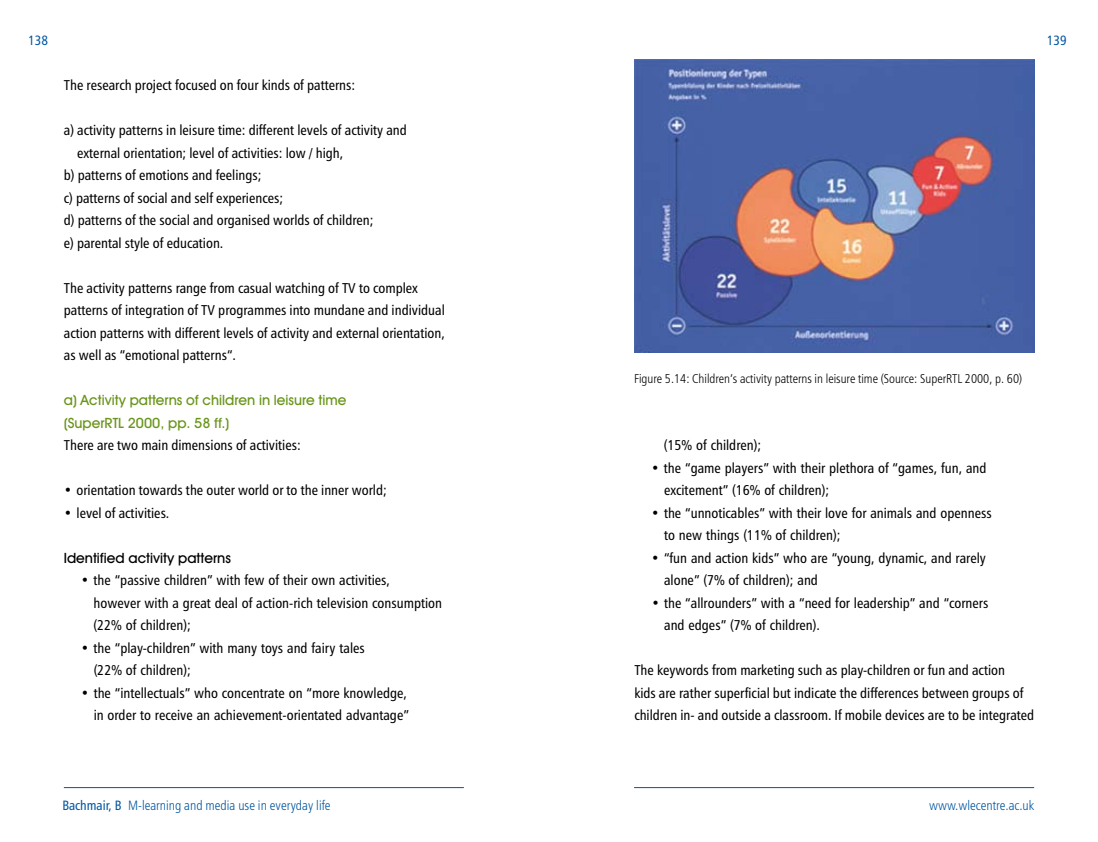
<style>
.page{position:relative;width:1098px;height:842px;background:#fff}
.page>*{position:absolute;margin:0;border:0;box-sizing:border-box;transform-origin:0 0}
.t1{font:14.25px/22.5px "Humanist 777 BT Roman Condensed B";color:#000}
.t2{font:500 14.25px/22.5px "Avant Garde IT Cby BT";color:#699519}
.t3{font:500 14.25px "Avant Garde IT Cby BT";color:#000}
.t4{font:13.5px "Humanist 777 BT Light Condensed B";color:#0055a0}
.t5{font:13.5px "Humanist 777 BT Roman Condensed B";color:#0055a0}
.t6{font:12.75px "Humanist 777 BT Light Condensed B";color:#000}
.s1{font-family:"Humanist 777 BT Roman Condensed B"}
</style>
<div class="page">
<hr style="left:64px;top:787px;width:399px;height:1px;background:#0055a0">
<hr style="left:634px;top:787px;width:399px;height:1px;background:#0055a0">
<img style="left:634px;top:60px;width:399px;height:292px">
<p class="t5" style="left:28px;top:32px;width:21px">138</p>
<p class="t1" style="left:64px;top:74px;width:293px">The research project focused on four kinds of patterns:</p>
<p class="t1" style="left:64px;top:119px;width:344px">a) activity patterns in leisure time: different levels of activity and</p>
<p class="t1" style="left:77px;top:141px;width:267px">external orientation; level of activities: low / high,</p>
<p class="t1" style="left:64px;top:164px;width:199px">b) patterns of emotions and feelings;</p>
<p class="t1" style="left:64px;top:186px;width:221px">c) patterns of social and self experiences;</p>
<p class="t1" style="left:64px;top:209px;width:311px">d) patterns of the social and organised worlds of children;</p>
<p class="t1" style="left:64px;top:231px;width:161px">e) parental style of education.</p>
<p class="t1" style="left:64px;top:276px;width:382px">The activity patterns range from casual watching of TV to complex patterns of integration of TV programmes into mundane and individual action patterns with different levels of activity and external orientation, as well as “emotional patterns“.</p>
<p class="t2" style="left:64px;top:389px;width:284px">a) Activity patterns of children in leisure time (SuperRTL 2000, pp. 58 ff.)</p>
<p class="t1" style="left:64px;top:434px;width:238px">There are two main dimensions of activities:</p>
<p class="t1" style="left:64px;top:479px;width:324px">• orientation towards the outer world or to the inner world;</p>
<p class="t1" style="left:64px;top:501px;width:107px">• level of activities.</p>
<p class="t3" style="left:64px;top:549px;width:169px">Identified activity patterns</p>
<p class="t1" style="left:94px;top:569px;width:350px;text-indent:-13px">• the “passive children” with few of their own activities,<br>however with a great deal of action-rich television consumption (22% of children);</p>
<p class="t1" style="left:94px;top:636px;width:272px;text-indent:-13px">• the “play-children” with many toys and fairy tales (22% of children);</p>
<p class="t1" style="left:81px;top:681px;width:329px;text-align:right">• the “intellectuals” who concentrate on “more knowledge, in order to receive an achievement-orientated advantage”</p>
<p class="t5" style="left:1046px;top:32px;width:21px">139</p>
<p class="t6" style="left:634px;top:370px;width:389px">Figure 5.14: Children’s activity patterns in leisure time (Source: SuperRTL 2000, p. 60)</p>
<p class="t1" style="left:663px;top:434px;width:99px">(15% of children);</p>
<p class="t1" style="left:663px;top:456px;width:324px;text-indent:-13px">• the “game players” with their plethora of “games, fun, and excitement” (16% of children);</p>
<p class="t1" style="left:663px;top:501px;width:329px;text-indent:-13px">• the “unnoticables” with their love for animals and openness to new things (11% of children);</p>
<p class="t1" style="left:664px;top:546px;width:323px;text-indent:-13px">• “fun and action kids” who are “young, dynamic, and rarely alone” (7% of children); and</p>
<p class="t1" style="left:664px;top:591px;width:325px;text-indent:-13px">• the “allrounders” with a “need for leadership” and “corners and edges” (7% of children).</p>
<p class="t1" style="left:634px;top:659px;width:401px">The keywords from marketing such as play-children or fun and action<br>kids are rather superficial but indicate the differences between groups of children in- and outside a classroom. If mobile devices are to be integrated</p>
<p class="t4" style="left:62px;top:797px;width:269px"><span class="s1">Bachmair, B</span> M-learning and media use in everyday life</p>
<p class="t4" style="left:928px;top:797px;width:106px">www.wlecentre.ac.uk</p>
</div>
